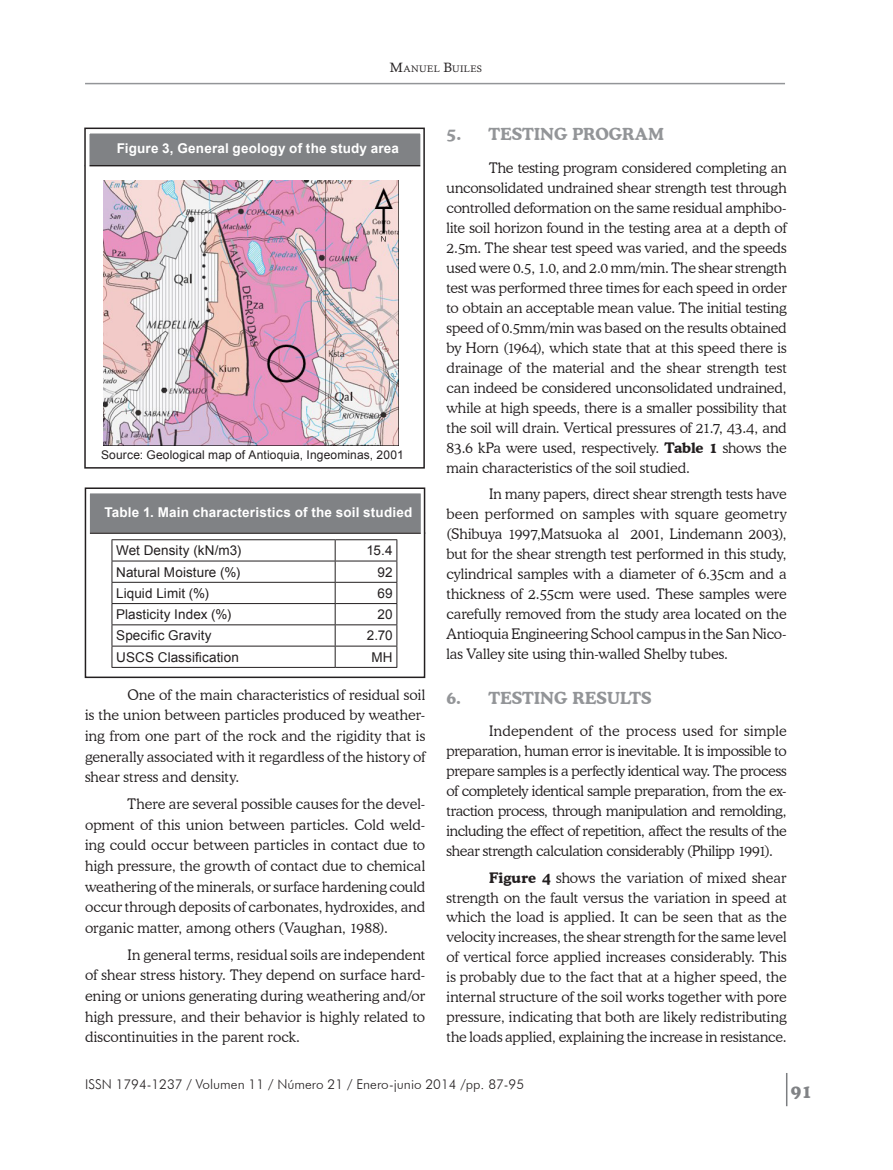
<style>
.page{position:relative;width:893px;height:1170px;background:#fff}
.page>*{position:absolute;margin:0;border:0;box-sizing:border-box;transform-origin:0 0}
.t1{font:700 18px "Cooper BT";color:#808285}
._1_titulo{font:700 16.5px "Cooper BT";letter-spacing:.01em;color:#939598}
.C__de_texto{font:300 14.4px/20px "Cooper BT";color:#231f20;text-align:justify}
.Text_Tablas{font:13.5px "Arial";letter-spacing:.005em;color:#231f20}
.Título_tablas_y_fig{font:700 13.5px "Arial";letter-spacing:.015em;color:#fff}
.t2{font:300 13.5px "Futura BT";color:#231f20}
.Fuente{font:12px "Arial";letter-spacing:.01em;color:#231f20}
.t3{font:9.45px "Calisto";letter-spacing:.04em;color:#231f20}
.s1{font-size:13.5px}
.s2{font-weight:700}
</style>
<div class="page">
<hr style="left:786px;top:1072px;width:1px;height:34px;background:#7c7e81">
<hr style="left:85px;top:83px;width:700px;height:1px;background:#939598">
<img style="left:104px;top:180px;width:294px;height:266px">
<hr style="left:112px;top:539px;width:223px;height:1px;background:#231f20">
<hr style="left:335px;top:539px;width:62px;height:1px;background:#231f20">
<hr style="left:112px;top:560px;width:223px;height:1px;background:#231f20">
<hr style="left:335px;top:560px;width:62px;height:1px;background:#231f20">
<hr style="left:112px;top:582px;width:223px;height:1px;background:#231f20">
<hr style="left:335px;top:582px;width:62px;height:1px;background:#231f20">
<hr style="left:112px;top:603px;width:223px;height:1px;background:#231f20">
<hr style="left:335px;top:603px;width:62px;height:1px;background:#231f20">
<hr style="left:112px;top:624px;width:223px;height:1px;background:#231f20">
<hr style="left:335px;top:624px;width:62px;height:1px;background:#231f20">
<hr style="left:112px;top:645px;width:223px;height:1px;background:#231f20">
<svg style="left:112px;top:540px;width:1px;height:127px"></svg>
<hr style="left:335px;top:645px;width:62px;height:1px;background:#231f20">
<svg style="left:335px;top:540px;width:1px;height:127px"></svg>
<svg style="left:397px;top:540px;width:1px;height:127px"></svg>
<hr style="left:112px;top:667px;width:223px;height:1px;background:#231f20">
<hr style="left:335px;top:667px;width:62px;height:1px;background:#231f20">
<hr style="left:85px;top:165px;width:340px;height:1px;background:#231f20">
<div style="left:87px;top:128px;width:337px;height:37px;background:#808285"></div>
<div style="left:85px;top:129px;width:340px;height:342px;border:4px solid #fff"></div>
<div style="left:84px;top:127px;width:341px;height:341px;border:2px solid #231f20"></div>
<hr style="left:85px;top:532px;width:340px;height:2px;background:#231f20">
<div style="left:88px;top:488px;width:336px;height:43px;background:#808285"></div>
<div style="left:85px;top:489px;width:340px;height:187px;border:4px solid #fff"></div>
<div style="left:85px;top:487px;width:340px;height:191px;border:2px solid #231f20"></div>
<p class="t3" style="left:390px;top:63px;width:94px"><span class="s1">M</span>ANUEL <span class="s1">B</span>UILES</p>
<p class="Título_tablas_y_fig" style="left:117px;top:139px;width:284px">Figure 3, General geology of the study area</p>
<p class="Fuente" style="left:101px;top:446px;width:304px">Source: Geological map of Antioquia, Ingeominas, 2001</p>
<p class="Título_tablas_y_fig" style="left:104px;top:503px;width:309px">Table 1. Main characteristics of the soil studied</p>
<p class="Text_Tablas" style="left:116px;top:541px;width:127px">Wet Density (kN/m3)</p>
<p class="Text_Tablas" style="left:367px;top:541px;width:28px">15.4</p>
<p class="Text_Tablas" style="left:116px;top:562px;width:125px">Natural Moisture (%)</p>
<p class="Text_Tablas" style="left:377px;top:562px;width:17px">92</p>
<p class="Text_Tablas" style="left:116px;top:583px;width:94px">Liquid Limit (%)</p>
<p class="Text_Tablas" style="left:377px;top:583px;width:17px">69</p>
<p class="Text_Tablas" style="left:116px;top:605px;width:116px">Plasticity Index (%)</p>
<p class="Text_Tablas" style="left:377px;top:605px;width:17px">20</p>
<p class="Text_Tablas" style="left:116px;top:626px;width:97px">Specific Gravity</p>
<p class="Text_Tablas" style="left:367px;top:626px;width:27px">2.70</p>
<p class="Text_Tablas" style="left:116px;top:647px;width:124px">USCS Classification</p>
<p class="Text_Tablas" style="left:371px;top:647px;width:23px">MH</p>
<p class="C__de_texto" style="left:85px;top:684px;width:342px;line-height:20.5px;text-indent:43px">One of the main characteristics of residual soil is the union between particles produced by weather&shy;ing from one part of the rock and the rigidity that is generally associated with it regardless of the history of shear stress and density.</p>
<p class="C__de_texto" style="left:85px;top:793px;width:342px;line-height:20.5px;text-indent:43px">There are several possible causes for the devel&shy;opment of this union between particles. Cold weld&shy;ing could occur between particles in contact due to high pressure, the growth of contact due to chemical weathering of the minerals, or surface hardening could occur through deposits of carbonates, hydroxides, and organic matter, among others (Vaughan, 1988).</p>
<p class="C__de_texto" style="left:85px;top:944px;width:342px;line-height:20.5px;text-indent:43px">In general terms, residual soils are independent of shear stress history. They depend on surface hard&shy;ening or unions generating during weathering and/or high pressure, and their behavior is highly related to discontinuities in the parent rock.</p>
<p class="_1_titulo" style="left:446px;top:124px;width:219px">5. TESTING PROGRAM</p>
<p class="C__de_texto" style="left:446px;top:158px;width:342px;text-indent:43px">The testing program considered completing an unconsolidated undrained shear strength test through controlled deformation on the same residual amphibo&shy;lite soil horizon found in the testing area at a depth of 2.5m. The shear test speed was varied, and the speeds used were 0.5, 1.0, and 2.0 mm/min. The shear strength test was performed three times for each speed in order to obtain an acceptable mean value. The initial testing speed of 0.5mm/min was based on the results obtained by Horn (1964), which state that at this speed there is drainage of the material and the shear strength test can indeed be considered unconsolidated undrained, while at high speeds, there is a smaller possibility that the soil will drain. Vertical pressures of 21.7, 43.4, and 83.6 kPa were used, respectively. <span class="s2">Table 1</span> shows the main characteristics of the soil studied.</p>
<p class="C__de_texto" style="left:446px;top:483px;width:342px;text-indent:43px">In many papers, direct shear strength tests have been performed on samples with square geometry (Shibuya 1997,Matsuoka al 2001, Lindemann 2003), but for the shear strength test performed in this study, cylindrical samples with a diameter of 6.35cm and a thickness of 2.55cm were used. These samples were carefully removed from the study area located on the Antioquia Engineering School campus in the San Nico&shy;las Valley site using thin-walled Shelby tubes.</p>
<p class="_1_titulo" style="left:446px;top:687px;width:207px">6. TESTING RESULTS</p>
<p class="C__de_texto" style="left:446px;top:721px;width:342px;text-indent:43px">Independent of the process used for simple preparation, human error is inevitable. It is impossible to prepare samples is a perfectly identical way. The process of completely identical sample preparation, from the ex&shy;traction process, through manipulation and remolding, including the effect of repetition, affect the results of the shear strength calculation considerably (Philipp 1991).</p>
<p class="C__de_texto" style="left:446px;top:867px;width:342px;text-indent:43px"><span class="s2">Figure 4</span> shows the variation of mixed shear strength on the fault versus the variation in speed at which the load is applied. It can be seen that as the velocity increases, the shear strength for the same level of vertical force applied increases considerably. This is probably due to the fact that at a higher speed, the internal structure of the soil works together with pore pressure, indicating that both are likely redistributing the loads applied, explaining the increase in resistance.</p>
<p class="t2" style="left:85px;top:1076px;width:441px">ISSN 1794-1237 / Volumen 11 / Número 21 / Enero-junio 2014 /pp. 87-95</p>
<p class="t1" style="left:791px;top:1080px;width:23px">91</p>
</div>
